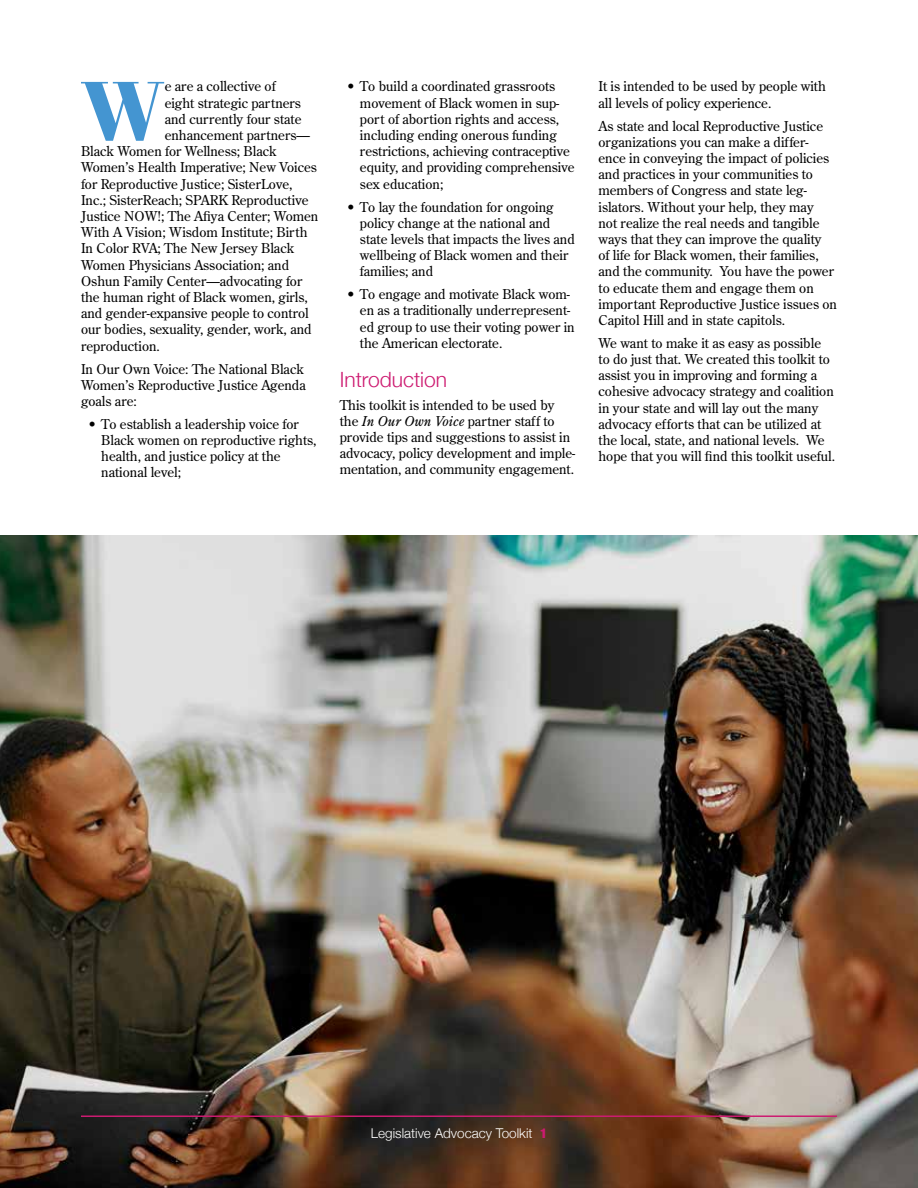
<style>
.page{position:relative;width:918px;height:1188px;background:#fff}
.page>*{position:absolute;margin:0;border:0;box-sizing:border-box;transform-origin:0 0}
.t1{font:82.95px "Abril Fatface";color:#4495d1}
.t2{font:300 21px "Helvetica Neue";color:#cd1b71}
.t3{font:13.5px/16.2px "Century Old Style Std";color:#000}
.t4{font:300 13.5px "Helvetica Neue";color:#fff}
.s1{font-style:italic}
.s2{font-weight:900;font-stretch:condensed;color:#cd1b71}
</style>
<div class="page">
<img style="left:0;top:536px;width:918px;height:652px">
<hr style="left:81px;top:1115px;width:756px;height:2px;background:#cd1b71">
<h1 class="t1" style="left:81px;top:52px;width:86px">W</h1>
<p class="t3" style="left:165px;top:78px;width:112px">e are a collective of</p>
<p class="t3" style="left:165px;top:94px;width:138px">eight strategic partners</p>
<p class="t3" style="left:165px;top:111px;width:138px">and currently four state</p>
<p class="t3" style="left:165px;top:127px;width:147px">enhancement partners—</p>
<p class="t3" style="left:81px;top:143px;width:197px">Black Women for Wellness; Black</p>
<p class="t3" style="left:81px;top:159px;width:237px">Women’s Health Imperative; New Voices</p>
<p class="t3" style="left:81px;top:175px;width:213px">for Reproductive Justice; SisterLove,</p>
<p class="t3" style="left:81px;top:192px;width:229px">Inc.; SisterReach; SPARK Reproductive</p>
<p class="t3" style="left:81px;top:208px;width:239px">Justice NOW!; The Afiya Center; Women</p>
<p class="t3" style="left:81px;top:224px;width:228px">With A Vision; Wisdom Institute; Birth</p>
<p class="t3" style="left:81px;top:240px;width:215px">In Color RVA; The New Jersey Black</p>
<p class="t3" style="left:81px;top:256px;width:210px">Women Physicians Association; and</p>
<p class="t3" style="left:81px;top:273px;width:223px">Oshun Family Center—advocating for</p>
<p class="t3" style="left:81px;top:289px;width:228px">the human right of Black women, girls,</p>
<p class="t3" style="left:81px;top:305px;width:229px">and gender-expansive people to control</p>
<p class="t3" style="left:81px;top:321px;width:232px">our bodies, sexuality, gender, work, and</p>
<p class="t3" style="left:81px;top:337px;width:80px">reproduction.</p>
<p class="t3" style="left:81px;top:360px;width:226px">In Our Own Voice: The National Black<br>Women’s Reproductive Justice Agenda goals are:</p>
<p class="t3" style="left:101px;top:416px;width:217px;text-indent:-14px">• To establish a leadership voice for<br>Black women on reproductive rights, health, and justice policy at the national level;</p>
<p class="t3" style="left:360px;top:78px;width:216px;text-indent:-14px">• To build a coordinated grassroots movement of Black women in sup&shy;port of abortion rights and access, including ending onerous funding restrictions, achieving contraceptive equity, and providing comprehensive sex education;</p>
<p class="t3" style="left:360px;top:198px;width:216px;text-indent:-14px">• To lay the foundation for ongoing policy change at the national and state levels that impacts the lives and wellbeing of Black women and their families; and</p>
<p class="t3" style="left:360px;top:286px;width:216px;text-indent:-14px">• To engage and motivate Black wom&shy;en as a traditionally underrepresent&shy;ed group to use their voting power in the American electorate.</p>
<h2 class="t2" style="left:340px;top:362px;width:109px">Introduction</h2>
<p class="t3" style="left:340px;top:396px;width:237px">This toolkit is intended to be used by the <span class="s1">In Our Own Voice</span> partner staff to provide tips and suggestions to assist in advocacy, policy development and imple&shy;mentation, and community engagement.</p>
<p class="t3" style="left:598px;top:78px;width:229px">It is intended to be used by people with all levels of policy experience.</p>
<p class="t3" style="left:598px;top:117px;width:240px">As state and local Reproductive Justice organizations you can make a differ&shy;ence in conveying the impact of policies and practices in your communities to members of Congress and state leg&shy;islators. Without your help, they may<br>not realize the real needs and tangible ways that they can improve the quality<br>of life for Black women, their families, and the community. You have the power to educate them and engage them on important Reproductive Justice issues on Capitol Hill and in state capitols.</p>
<p class="t3" style="left:598px;top:335px;width:238px">We want to make it as easy as possible to do just that. We created this toolkit to assist you in improving and forming a cohesive advocacy strategy and coalition in your state and will lay out the many advocacy efforts that can be utilized at the local, state, and national levels. We hope that you will find this toolkit useful.</p>
<p class="t4" style="left:371px;top:1123px;width:178px">Legislative Advocacy Toolkit <span class="s2">1</span></p>
</div>
